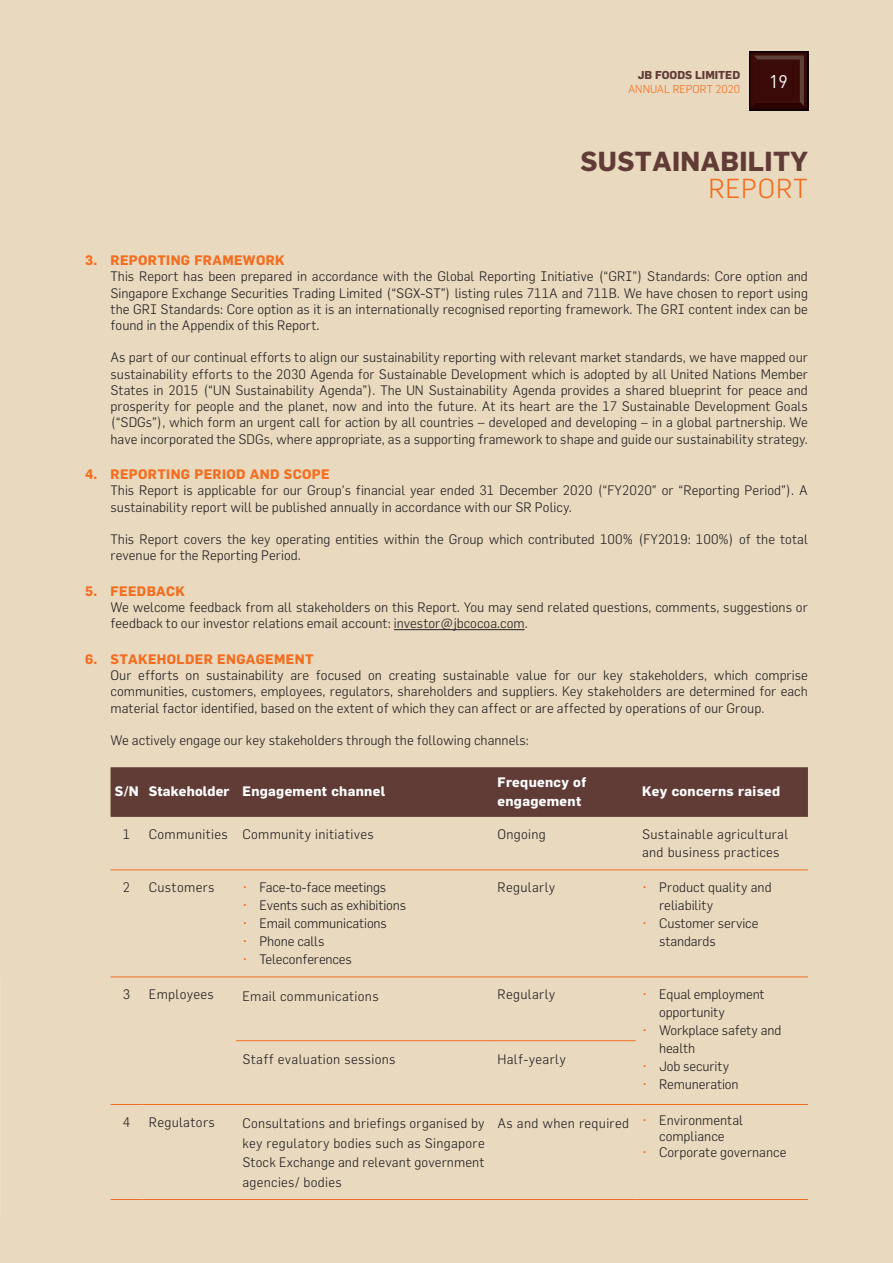
<style>
.page{position:relative;width:893px;height:1263px;background:#e9dabf}
.page>*{position:absolute;margin:0;border:0;box-sizing:border-box;transform-origin:0 0}
.t1{font:700 27px "Flama";letter-spacing:.015em;color:#613b35}
.t2{font:300 27px "Flama";letter-spacing:.025em;color:#f36e21}
.t3{font:18px "DIN";color:#fff}
.Body_Text{font:300 13.5px/16.2px "Flama";color:#231f20}
._50_E_Table_Text{font:300 13.5px/19.5px "Flama";letter-spacing:.025em;color:#231f20}
._02_E_Subheading_Bod{font:700 13.5px "Flama";letter-spacing:.025em;color:#f36e21}
._50_E_Table_Text-2{font:700 13.5px/19.5px "Flama";letter-spacing:.025em;color:#fff}
.t4{font:300 11.25px "Flama";color:#f36e21}
.t5{font:700 11.25px "Flama";color:#613b35}
.s1{color:#f36e21}
</style>
<div class="page">
<hr style="left:394px;top:629px;width:131px;height:1px;background:#231f20">
<div style="left:111px;top:767px;width:697px;height:50px;background:#613b35"></div>
<hr style="left:111px;top:869px;width:31px;height:1px;background:#f36e21">
<hr style="left:142px;top:869px;width:94px;height:1px;background:#f36e21">
<hr style="left:236px;top:869px;width:255px;height:1px;background:#f36e21">
<hr style="left:491px;top:869px;width:145px;height:1px;background:#f36e21">
<hr style="left:636px;top:869px;width:172px;height:1px;background:#f36e21">
<hr style="left:111px;top:976px;width:31px;height:1px;background:#f36e21">
<hr style="left:142px;top:976px;width:94px;height:1px;background:#f36e21">
<hr style="left:236px;top:976px;width:255px;height:1px;background:#f36e21">
<hr style="left:491px;top:976px;width:145px;height:1px;background:#f36e21">
<hr style="left:636px;top:976px;width:172px;height:1px;background:#f36e21">
<hr style="left:236px;top:1040px;width:255px;height:1px;background:#f36e21">
<hr style="left:491px;top:1040px;width:145px;height:1px;background:#f36e21">
<hr style="left:111px;top:1104px;width:31px;height:1px;background:#f36e21">
<hr style="left:142px;top:1104px;width:94px;height:1px;background:#f36e21">
<hr style="left:236px;top:1104px;width:255px;height:1px;background:#f36e21">
<hr style="left:491px;top:1104px;width:145px;height:1px;background:#f36e21">
<hr style="left:636px;top:1104px;width:172px;height:1px;background:#f36e21">
<hr style="left:111px;top:1199px;width:31px;height:1px;background:#f36e21">
<hr style="left:142px;top:1199px;width:94px;height:1px;background:#f36e21">
<hr style="left:236px;top:1199px;width:255px;height:1px;background:#f36e21">
<hr style="left:491px;top:1199px;width:145px;height:1px;background:#f36e21">
<hr style="left:636px;top:1199px;width:172px;height:1px;background:#f36e21">
<div style="left:749px;top:51px;width:59px;height:60px;background:#0e0000"></div>
<svg style="left:750px;top:53px;width:57px;height:56px;background:#3c0f0d"></svg>
<p class="t5" style="left:638px;top:68px;width:104px">JB FOODS LIMITED</p>
<p class="t4" style="left:628px;top:82px;width:114px">ANNUAL REPORT 2020</p>
<h2 class="t3" style="left:769px;top:73px;width:20px">19</h2>
<h1 class="t1" style="left:580px;top:145px;width:229px">SUSTAINABILITY</h1>
<h1 class="t2" style="left:708px;top:172px;width:101px">REPORT</h1>
<p class="_02_E_Subheading_Bod" style="left:85px;top:252px;width:201px">3. REPORTING FRAMEWORK</p>
<p class="Body_Text" style="left:111px;top:268px;width:699px;text-align:justify">This Report has been prepared in accordance with the Global Reporting Initiative (“GRI”) Standards: Core option and Singapore Exchange Securities Trading Limited (“SGX-ST”) listing rules 711A and 711B. We have chosen to report using the GRI Standards: Core option as it is an internationally recognised reporting framework. The GRI content index can be found in the Appendix of this Report.</p>
<p class="Body_Text" style="left:111px;top:349px;width:699px;text-align:justify">As part of our continual efforts to align our sustainability reporting with relevant market standards, we have mapped our sustainability efforts to the 2030 Agenda for Sustainable Development which is adopted by all United Nations Member States in 2015 (“UN Sustainability Agenda”). The UN Sustainability Agenda provides a shared blueprint for peace and prosperity for people and the planet, now and into the future. At its heart are the 17 Sustainable Development Goals (“SDGs”), which form an urgent call for action by all countries – developed and developing – in a global partnership. We have incorporated the SDGs, where appropriate, as a supporting framework to shape and guide our sustainability strategy.</p>
<p class="_02_E_Subheading_Bod" style="left:85px;top:466px;width:246px">4. REPORTING PERIOD AND SCOPE</p>
<p class="Body_Text" style="left:111px;top:482px;width:699px">This Report is applicable for our Group’s financial year ended 31 December 2020 (“FY2020” or “Reporting Period”). A sustainability report will be published annually in accordance with our SR Policy.</p>
<p class="Body_Text" style="left:111px;top:531px;width:699px">This Report covers the key operating entities within the Group which contributed 100% (FY2019: 100%) of the total revenue for the Reporting Period.</p>
<p class="_02_E_Subheading_Bod" style="left:85px;top:583px;width:101px">5. FEEDBACK</p>
<p class="Body_Text" style="left:111px;top:599px;width:699px">We welcome feedback from all stakeholders on this Report. You may send related questions, comments, suggestions or feedback to our investor relations email account: investor@jbcocoa.com.</p>
<p class="_02_E_Subheading_Bod" style="left:85px;top:651px;width:230px">6. STAKEHOLDER ENGAGEMENT</p>
<p class="Body_Text" style="left:111px;top:667px;width:699px;text-align:justify">Our efforts on sustainability are focused on creating sustainable value for our key stakeholders, which comprise communities, customers, employees, regulators, shareholders and suppliers. Key stakeholders are determined for each material factor identified, based on the extent of which they can affect or are affected by operations of our Group.</p>
<p class="Body_Text" style="left:111px;top:732px;width:420px">We actively engage our key stakeholders through the following channels:</p>
<p class="_50_E_Table_Text-2" style="left:115px;top:781px;width:25px">S/N</p>
<p class="_50_E_Table_Text-2" style="left:149px;top:781px;width:82px">Stakeholder</p>
<p class="_50_E_Table_Text-2" style="left:242px;top:781px;width:144px">Engagement channel</p>
<p class="_50_E_Table_Text-2" style="left:497px;top:772px;width:90px">Frequency of engagement</p>
<p class="_50_E_Table_Text-2" style="left:642px;top:781px;width:140px">Key concerns raised</p>
<p class="_50_E_Table_Text" style="left:123px;top:824px;width:9px">1</p>
<p class="_50_E_Table_Text" style="left:149px;top:824px;width:80px">Communities</p>
<p class="_50_E_Table_Text" style="left:242px;top:824px;width:133px">Community initiatives</p>
<p class="_50_E_Table_Text" style="left:497px;top:824px;width:50px">Ongoing</p>
<p class="_50_E_Table_Text" style="left:642px;top:825px;width:148px;line-height:18px">Sustainable agricultural and business practices</p>
<p class="_50_E_Table_Text" style="left:123px;top:877px;width:9px">2</p>
<p class="_50_E_Table_Text" style="left:149px;top:877px;width:67px">Customers</p>
<p class="Body_Text" style="left:242px;top:879px;width:145px"><span class="s1">•</span> Face-to-face meetings</p>
<p class="Body_Text" style="left:242px;top:897px;width:165px"><span class="s1">•</span> Events such as exhibitions</p>
<p class="Body_Text" style="left:242px;top:915px;width:146px"><span class="s1">•</span> Email communications</p>
<p class="Body_Text" style="left:242px;top:933px;width:84px"><span class="s1">•</span> Phone calls</p>
<p class="Body_Text" style="left:242px;top:951px;width:111px"><span class="s1">•</span> Teleconferences</p>
<p class="_50_E_Table_Text" style="left:497px;top:877px;width:59px">Regularly</p>
<p class="Body_Text" style="left:659px;top:878px;width:114px;line-height:18px;text-indent:-17px"><span class="s1">•</span> Product quality and reliability</p>
<p class="Body_Text" style="left:659px;top:914px;width:101px;line-height:18px;text-indent:-17px"><span class="s1">•</span> Customer service standards</p>
<p class="_50_E_Table_Text" style="left:123px;top:984px;width:9px">3</p>
<p class="_50_E_Table_Text" style="left:149px;top:984px;width:67px">Employees</p>
<p class="_50_E_Table_Text" style="left:242px;top:986px;width:138px">Email communications</p>
<p class="_50_E_Table_Text" style="left:497px;top:984px;width:59px">Regularly</p>
<p class="Body_Text" style="left:659px;top:985px;width:107px;line-height:18px;text-indent:-17px"><span class="s1">•</span> Equal employment opportunity</p>
<p class="Body_Text" style="left:659px;top:1021px;width:124px;line-height:18px;text-indent:-17px"><span class="s1">•</span> Workplace safety and health</p>
<p class="Body_Text" style="left:642px;top:1058px;width:89px"><span class="s1">•</span> Job security</p>
<p class="Body_Text" style="left:642px;top:1076px;width:98px"><span class="s1">•</span> Remuneration</p>
<p class="_50_E_Table_Text" style="left:242px;top:1049px;width:155px">Staff evaluation sessions</p>
<p class="_50_E_Table_Text" style="left:497px;top:1049px;width:70px">Half-yearly</p>
<p class="_50_E_Table_Text" style="left:123px;top:1112px;width:9px">4</p>
<p class="_50_E_Table_Text" style="left:149px;top:1112px;width:68px">Regulators</p>
<p class="_50_E_Table_Text" style="left:242px;top:1113px;width:244px;text-align:justify">Consultations and briefings organised by key regulatory bodies such as Singapore Stock Exchange and relevant government agencies/ bodies</p>
<p class="_50_E_Table_Text" style="left:497px;top:1113px;width:133px">As and when required</p>
<p class="Body_Text" style="left:642px;top:1112px;width:102px;text-align:center"><span class="s1">•</span> Environmental compliance</p>
<p class="Body_Text" style="left:642px;top:1144px;width:146px"><span class="s1">•</span> Corporate governance</p>
</div>
